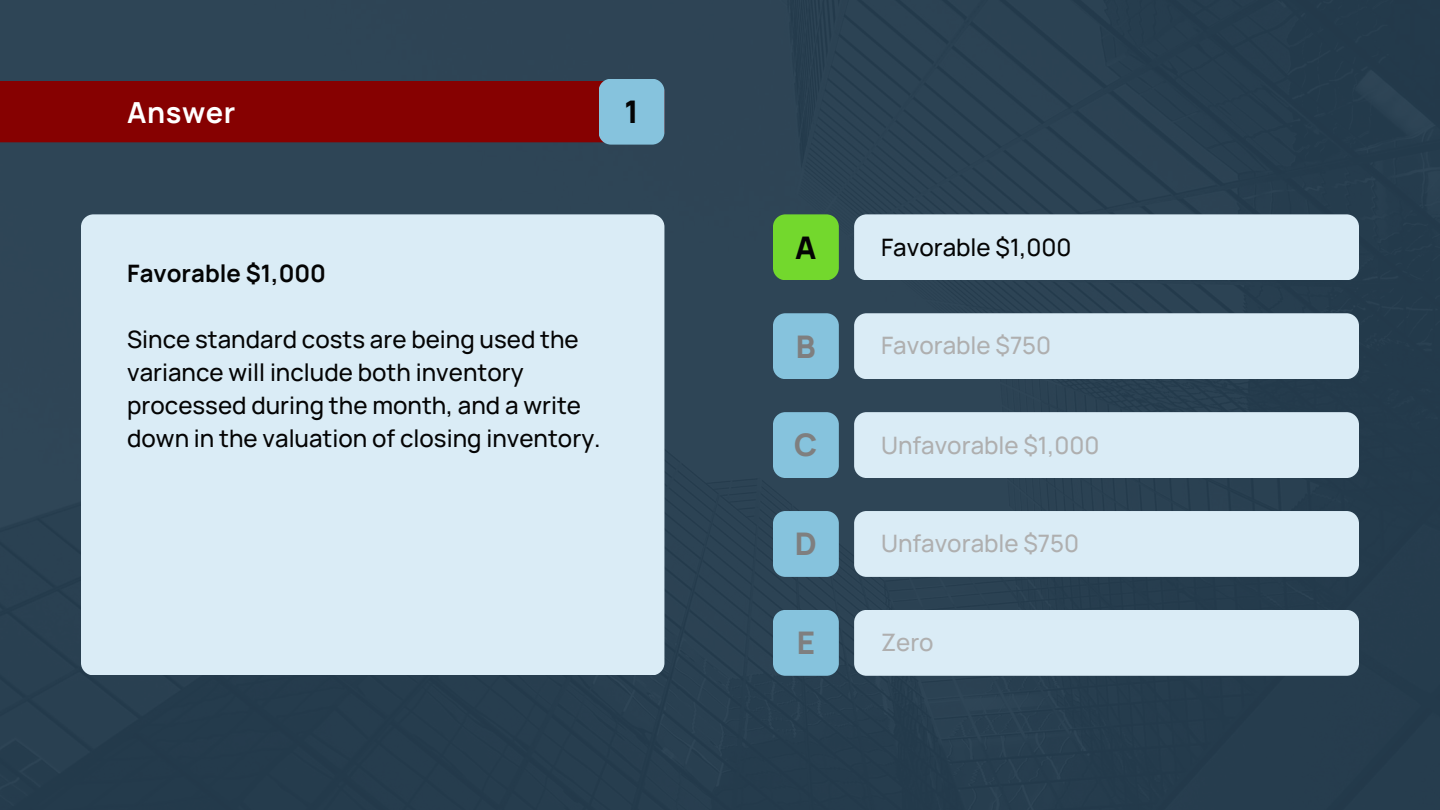
<style>
.page{position:relative;width:1440px;height:810px;background:#253d4f}
.page>*{position:absolute;margin:0;border:0;box-sizing:border-box;transform-origin:0 0}
.t1{font:800 31.1px "Manrope";color:#7f7f7f}
.t2{font:800 31.1px "Manrope";color:#040404}
.t3{font:700 29px "Manrope";letter-spacing:.02em;color:#fff}
.t4{font:500 24px/33px "Manrope";color:#040404}
.t5{font:500 24px "Manrope";color:#afafaf}
.t6{font:700 24px "Manrope";color:#040404}
</style>
<div class="page">
<div style="left:0;top:81px;width:664px;height:61px;background:#860101"></div>
<div style="left:599px;top:79px;width:65px;height:66px;background:#86c3dd;border-radius:12px"></div>
<div style="left:81px;top:214px;width:583px;height:461px;background:#daecf6;border-radius:12px"></div>
<div style="left:854px;top:214px;width:505px;height:66px;background:#daecf6;border-radius:12px"></div>
<div style="left:773px;top:214px;width:66px;height:66px;background:#73d82d;border-radius:12px"></div>
<div style="left:773px;top:313px;width:66px;height:66px;background:#86c3dd;border-radius:12px"></div>
<div style="left:773px;top:412px;width:66px;height:66px;background:#86c3dd;border-radius:12px"></div>
<div style="left:773px;top:511px;width:66px;height:66px;background:#86c3dd;border-radius:12px"></div>
<div style="left:854px;top:313px;width:505px;height:66px;background:#daecf6;border-radius:12px"></div>
<div style="left:854px;top:412px;width:505px;height:66px;background:#daecf6;border-radius:12px"></div>
<div style="left:854px;top:511px;width:505px;height:66px;background:#daecf6;border-radius:12px"></div>
<div style="left:773px;top:610px;width:66px;height:66px;background:#86c3dd;border-radius:12px"></div>
<div style="left:854px;top:610px;width:505px;height:66px;background:#daecf6;border-radius:12px"></div>
<p class="t3" style="left:127px;top:92px;width:110px">Answer</p>
<p class="t2" style="left:624px;top:90px;width:16px">1</p>
<p class="t6" style="left:127px;top:256px;width:200px">Favorable $1,000</p>
<p class="t4" style="left:127px;top:322px;width:475px">Since standard costs are being used the variance will include both inventory processed during the month, and a write down in the valuation of closing inventory.</p>
<p class="t2" style="left:795px;top:226px;width:23px">A</p>
<p class="t4" style="left:881px;top:231px;width:192px">Favorable $1,000</p>
<p class="t1" style="left:796px;top:324px;width:21px">B</p>
<p class="t5" style="left:881px;top:328px;width:172px">Favorable $750</p>
<p class="t1" style="left:794px;top:423px;width:25px">C</p>
<p class="t5" style="left:881px;top:428px;width:220px">Unfavorable $1,000</p>
<p class="t1" style="left:795px;top:522px;width:24px">D</p>
<p class="t5" style="left:881px;top:526px;width:200px">Unfavorable $750</p>
<p class="t1" style="left:797px;top:621px;width:20px">E</p>
<p class="t5" style="left:881px;top:626px;width:54px">Zero</p>
</div>
